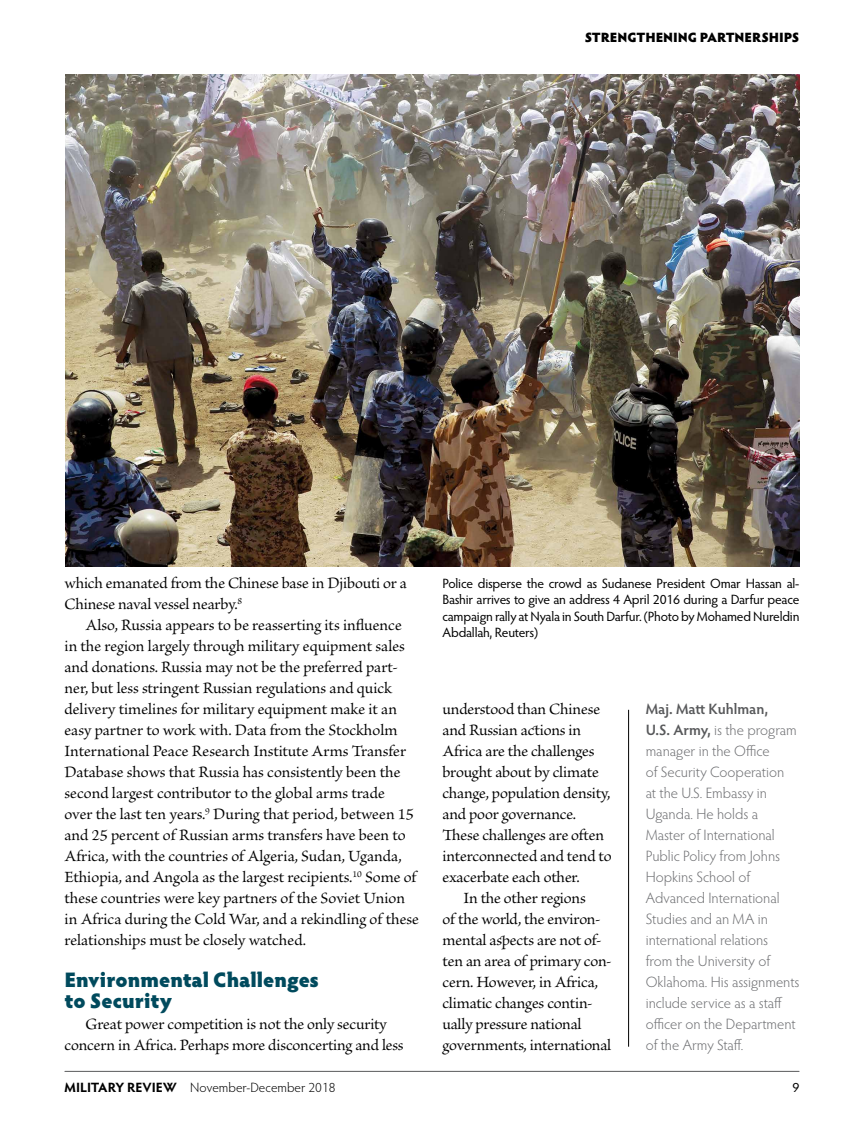
<style>
.page{position:relative;width:864px;height:1134px;background:#fff}
.page>*{position:absolute;margin:0;border:0;box-sizing:border-box;transform-origin:0 0}
.t1{font:900 21px/21px "Hypatia Sans Pro";color:#004a5d}
.t2{font:16.5px/21px "Brioso Pro";letter-spacing:-.005em;color:#000}
.t3{font:300 15px/21px "Hypatia Sans Pro";color:#6d6e71}
.t4{font:13.5px/16.5px "Hypatia Sans Pro";letter-spacing:-.02em;color:#000;text-align:justify}
.t5{font:300 13.5px "Hypatia Sans Pro";color:#000}
.t6{font:900 13.5px "Hypatia Sans Pro";letter-spacing:-.01em;color:#000}
.s1{font-weight:600;color:#58595b}
.s2{font-weight:700}
</style>
<div class="page">
<hr style="left:65px;top:1071px;width:734px;height:1px;background:#58595b">
<img style="left:65px;top:74px;width:735px;height:493px">
<hr style="left:628px;top:710px;width:1px;height:337px;background:#000">
<p class="t6" style="left:585px;top:27px;width:216px">STRENGTHENING PARTNERSHIPS</p>
<p class="t2" style="left:64px;top:573px;width:344px">which emanated from the Chinese base in Djibouti or a<br>Chinese naval vessel nearby.<sup>8</sup></p>
<p class="t2" style="left:64px;top:615px;width:356px;text-indent:21px">Also, Russia appears to be reasserting its influence<br>in the region largely through military equipment sales and donations. Russia may not be the preferred part&shy;ner, but less stringent Russian regulations and quick delivery timelines for military equipment make it an easy partner to work with. Data from the Stockholm International Peace Research Institute Arms Transfer Database shows that Russia has consistently been the second largest contributor to the global arms trade<br>over the last ten years.<sup>9</sup> During that period, between 15 and 25 percent of Russian arms transfers have been to Africa, with the countries of Algeria, Sudan, Uganda, Ethiopia, and Angola as the largest recipients.<sup>10</sup> Some of these countries were key partners of the Soviet Union in Africa during the Cold War, and a rekindling of these relationships must be closely watched.</p>
<p class="t1" style="left:64px;top:968px;width:256px">Environmental Challenges to Security</p>
<p class="t2" style="left:64px;top:1014px;width:341px;text-align:center">Great power competition is not the only security concern in Africa. Perhaps more disconcerting and less</p>
<p class="t4" style="left:442px;top:575px;width:359px">Police disperse the crowd as Sudanese President Omar Hassan al-Bashir arrives to give an address 4 April 2016 during a Darfur peace campaign rally at Nyala in South Darfur. (Photo by Mohamed Nureldin Abdallah, Reuters)</p>
<p class="t2" style="left:442px;top:699px;width:159px">understood than Chinese</p>
<p class="t2" style="left:442px;top:720px;width:140px">and Russian actions in</p>
<p class="t2" style="left:442px;top:741px;width:154px">Africa are the challenges</p>
<p class="t2" style="left:442px;top:762px;width:158px">brought about by climate</p>
<p class="t2" style="left:442px;top:783px;width:169px">change, population density,</p>
<p class="t2" style="left:442px;top:804px;width:135px">and poor governance.</p>
<p class="t2" style="left:442px;top:825px;width:163px">These challenges are often</p>
<p class="t2" style="left:442px;top:846px;width:171px">interconnected and tend to</p>
<p class="t2" style="left:442px;top:867px;width:139px">exacerbate each other.</p>
<p class="t2" style="left:463px;top:888px;width:124px">In the other regions</p>
<p class="t2" style="left:442px;top:909px;width:160px">of the world, the environ-</p>
<p class="t2" style="left:442px;top:930px;width:161px">mental aspects are not of-</p>
<p class="t2" style="left:442px;top:951px;width:171px">ten an area of primary con-</p>
<p class="t2" style="left:442px;top:972px;width:157px">cern. However, in Africa,</p>
<p class="t2" style="left:442px;top:993px;width:152px">climatic changes contin-</p>
<p class="t2" style="left:442px;top:1014px;width:141px">ually pressure national</p>
<p class="t2" style="left:442px;top:1035px;width:170px">governments, international</p>
<p class="t3" style="left:646px;top:698px;width:155px"><span class="s1">Maj. Matt Kuhlman,<br>U.S. Army,</span> is the program manager in the Office<br>of Security Cooperation<br>at the U.S. Embassy in<br>Uganda. He holds a<br>Master of International<br>Public Policy from Johns<br>Hopkins School of<br>Advanced International<br>Studies and an MA in international relations<br>from the University of<br>Oklahoma. His assignments include service as a staff officer on the Department of the Army Staff.</p>
<p class="t5" style="left:64px;top:1079px;width:273px"><span class="s2">MILITARY REVIEW</span> November-December 2018</p>
<p class="t4" style="left:793px;top:1079px;width:8px">9</p>
</div>
